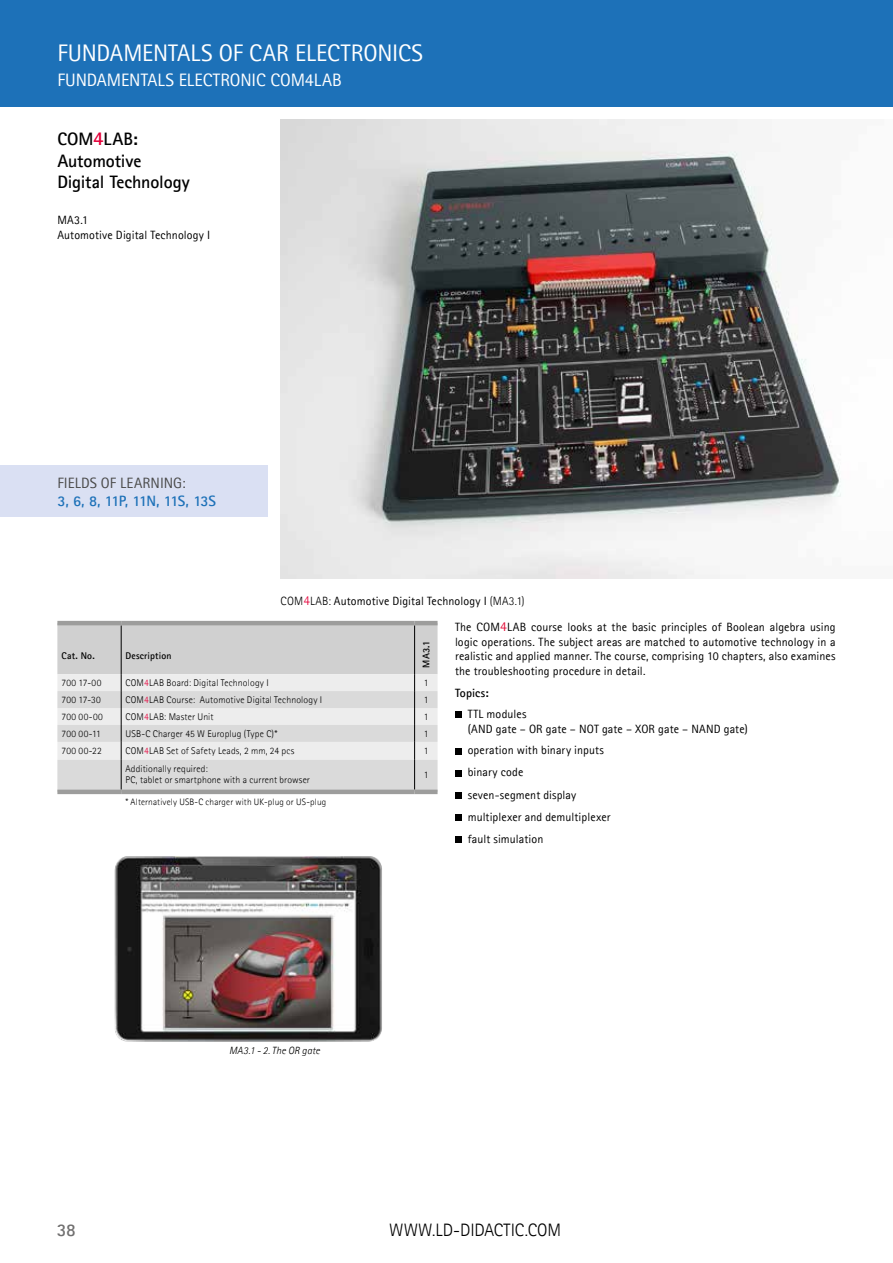
<style>
.page{position:relative;width:893px;height:1263px;background:#fff}
.page>*{position:absolute;margin:0;border:0;box-sizing:border-box;transform-origin:0 0}
.t1{font:24px "Agfa Rotis Sans Serif";letter-spacing:-.005em;color:#fff}
.t2{font:700 18px/21.6px "Agfa Rotis Sans Serif";letter-spacing:-.01em;color:#000}
.t3{font:18px "Agfa Rotis Sans Serif";letter-spacing:-.005em;color:#fff}
.t4{font:300 18px "Agfa Rotis Sans Serif";color:#000}
.t5{font:700 18px "Agfa Rotis Sans Serif";color:#706f6f}
.t6{font:700 15px "Agfa Rotis Sans Serif";letter-spacing:-.055em;color:#1d71b8}
.t7{font:15px "Agfa Rotis Sans Serif";letter-spacing:.005em;color:#4a4a49}
.t8{font:12px/14.4px "Agfa Rotis Sans Serif";letter-spacing:.01em;color:#000}
.t9{font:700 12px "Agfa Rotis Sans Serif";letter-spacing:.005em;color:#000}
.t10{font:italic 300 10.5px "Agfa Rotis Sans Serif";letter-spacing:.015em;color:#000}
.t11{font:300 9.75px/11.7px "Agfa Rotis Sans Serif";letter-spacing:.015em;color:#000}
.t12{font:700 9.75px "Agfa Rotis Sans Serif";letter-spacing:.02em;color:#000}
.t13{font:300 9.3px "Agfa Rotis Sans Serif";letter-spacing:.02em;color:#000}
.s1{font-size:19.5px;color:#e4003a}
.s2{font-weight:300}
.s3{font-weight:300;font-size:13.5px;color:#e4003a}
.s4{color:#e4003a}
.s5{font-size:13.5px;color:#e3113c}
</style>
<div class="page">
<div style="left:0;top:0;width:893px;height:106px;background:#1d71b8"></div>
<img style="left:281px;top:119px;width:560px;height:459px">
<div style="left:455px;top:711px;width:6px;height:7px;background:#000"></div>
<svg style="left:455px;top:748px;width:6px;height:6px"></svg>
<svg style="left:455px;top:770px;width:6px;height:6px"></svg>
<svg style="left:455px;top:792px;width:6px;height:6px"></svg>
<svg style="left:455px;top:814px;width:6px;height:6px"></svg>
<div style="left:455px;top:836px;width:6px;height:7px;background:#000"></div>
<svg style="left:57px;top:625px;width:381px;height:165px;background:#dbdbdb"></svg>
<hr style="left:414px;top:760px;width:1px;height:30px;background:#000">
<hr style="left:57px;top:790px;width:64px;height:4px;background:#9d9d9c">
<hr style="left:121px;top:790px;width:294px;height:4px;background:#9d9d9c">
<hr style="left:415px;top:790px;width:23px;height:4px;background:#9d9d9c">
<hr style="left:57px;top:621px;width:64px;height:4px;background:#9d9d9c">
<hr style="left:121px;top:621px;width:294px;height:4px;background:#9d9d9c">
<hr style="left:415px;top:621px;width:23px;height:4px;background:#9d9d9c">
<img style="left:114px;top:856px;width:268px;height:186px">
<div style="left:0;top:465px;width:268px;height:51px;background:#dae0f3"></div>
<h1 class="t1" style="left:57px;top:39px;width:367px">FUNDAMENTALS OF CAR ELECTRONICS</h1>
<h2 class="t3" style="left:57px;top:69px;width:286px">FUNDAMENTALS ELECTRONIC COM4LAB</h2>
<h2 class="t2" style="left:57px;top:128px;width:134px">COM<span class="s1">4</span>LAB:<br>Automotive<br>Digital Technology</h2>
<p class="t8" style="left:57px;top:213px;width:154px">MA3.1<br>Automotive Digital Technology I</p>
<p class="t7" style="left:57px;top:474px;width:130px">FIELDS OF LEARNING:</p>
<p class="t6" style="left:57px;top:491px;width:160px">3, 6, 8, 11P, 11N, 11S, 13S</p>
<p class="t8" style="left:281px;top:593px;width:246px"><span class="s2">COM</span><span class="s3">4</span><span class="s2">LAB:</span> Automotive Digital Technology I <span class="s2">(MA3.1)</span></p>
<p class="t12" style="left:62px;top:650px;width:35px">Cat. No.</p>
<p class="t12" style="left:125px;top:650px;width:48px">Description</p>
<p class="t12" style="left:420px;top:668px;width:29px;rotate:-90deg">MA3.1</p>
<p class="t11" style="left:62px;top:677px;width:41px">700 17-00</p>
<p class="t11" style="left:125px;top:677px;width:145px">COM<span class="s4">4</span>LAB Board: Digital Technology I</p>
<p class="t11" style="left:424px;top:677px;width:6px">1</p>
<p class="t11" style="left:62px;top:694px;width:41px">700 17-30</p>
<p class="t11" style="left:125px;top:694px;width:198px">COM<span class="s4">4</span>LAB Course: Automotive Digital Technology I</p>
<p class="t11" style="left:424px;top:694px;width:6px">1</p>
<p class="t11" style="left:62px;top:711px;width:43px">700 00-00</p>
<p class="t11" style="left:125px;top:711px;width:90px">COM<span class="s4">4</span>LAB: Master Unit</p>
<p class="t11" style="left:424px;top:711px;width:6px">1</p>
<p class="t11" style="left:62px;top:728px;width:41px">700 00-11</p>
<p class="t11" style="left:125px;top:728px;width:153px">USB-C Charger 45 W Europlug (Type C)*</p>
<p class="t11" style="left:424px;top:728px;width:6px">1</p>
<p class="t11" style="left:62px;top:745px;width:42px">700 00-22</p>
<p class="t11" style="left:125px;top:745px;width:170px">COM<span class="s4">4</span>LAB Set of Safety Leads, 2 mm, 24 pcs</p>
<p class="t11" style="left:424px;top:745px;width:6px">1</p>
<p class="t11" style="left:125px;top:762px;width:186px">Additionally required:<br>PC, tablet or smartphone with a current browser</p>
<p class="t11" style="left:424px;top:768px;width:6px">1</p>
<p class="t13" style="left:125px;top:797px;width:202px">* Alternatively USB-C charger with UK-plug or US-plug</p>
<p class="t8" style="left:455px;top:620px;width:382px;text-align:justify">The COM<span class="s5">4</span>LAB course looks at the basic principles of Boolean algebra using logic operations. The subject areas are matched to automotive technology in a realistic and applied manner. The course, comprising 10 chapters, also examines the troubleshooting procedure in detail.</p>
<p class="t9" style="left:455px;top:685px;width:35px">Topics:</p>
<p class="t8" style="left:468px;top:706px;width:282px;line-height:15.1px">TTL modules<br>(AND gate – OR gate – NOT gate – XOR gate – NAND gate)</p>
<p class="t8" style="left:468px;top:739px;width:144px;line-height:22px">operation with binary inputs binary code<br>seven-segment display multiplexer and demultiplexer fault simulation</p>
<p class="t10" style="left:229px;top:1045px;width:92px">MA3.1 - 2. The OR gate</p>
<h2 class="t5" style="left:57px;top:1218px;width:20px">38</h2>
<h2 class="t4" style="left:389px;top:1220px;width:173px">WWW.LD-DIDACTIC.COM</h2>
</div>
